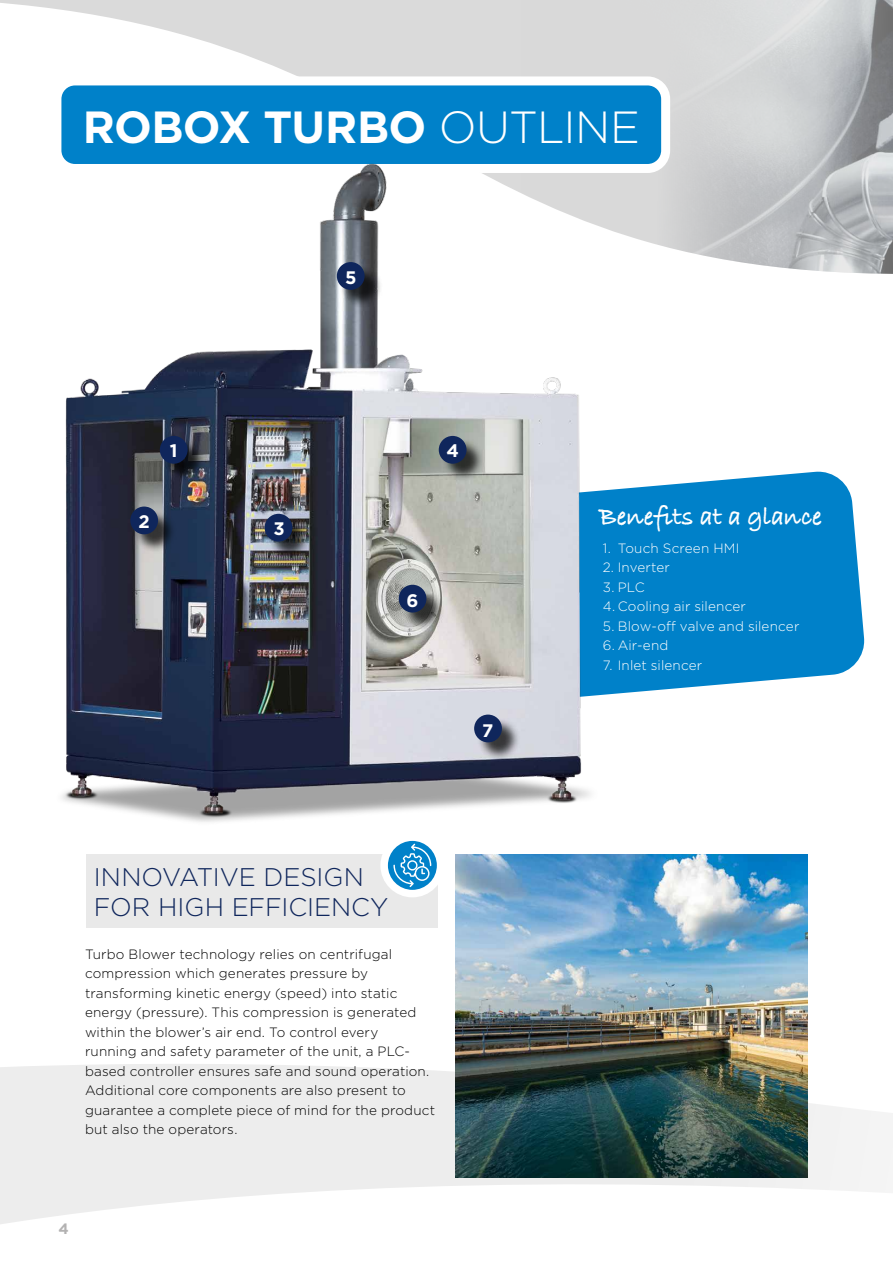
<style>
.page{position:relative;width:893px;height:1263px;background:#fff}
.page>*{position:absolute;margin:0;border:0;box-sizing:border-box;transform-origin:0 0}
.t1{font:700 45px "Gotham";letter-spacing:-.015em;color:#fff}
.t2{font:700 27px "Bradley Hand ITCTT";letter-spacing:-.005em;color:#fff;scale:.96 1}
.t3{font:300 25.5px/30px "Gotham";color:#0f265c}
.t4{font:700 18.15px "Gotham";color:#fff}
.t5{font:700 15px "Gotham";color:#b3b2b2}
.t6{font:300 13.5px/19.5px "Gotham";letter-spacing:.01em;color:#000}
.t7{font:300 13.5px "Gotham";letter-spacing:.01em;color:#fff}
.s1{font-weight:300}
</style>
<div class="page">
<svg style="left:0;top:1064px;width:893px;height:160px;fill:#ededed"></svg>
<svg style="left:0;top:0;width:521px;height:76px;fill:#dadada"></svg>
<img style="left:521px;top:0;width:372px;height:274px">
<img style="left:455px;top:855px;width:353px;height:323px">
<div style="left:86px;top:855px;width:351px;height:73px;background:#e9e9e9"></div>
<svg style="left:615px;top:471px;width:250px;height:223px;background:#1e8fcf"></svg>
<div style="left:57px;top:81px;width:609px;height:87px;background:#0081c9;border-radius:18px"></div>
<div style="left:52px;top:76px;width:618px;height:97px;border:9px solid #fff;border-radius:18px"></div>
<img style="left:52px;top:140px;width:563px;height:727px">
<div style="left:162px;top:438px;width:44px;height:44px;background:#000;opacity:.75"></div>
<div style="left:160px;top:436px;width:28px;height:28px;background:#0f265c;border-radius:50%"></div>
<div style="left:441px;top:438px;width:44px;height:44px;background:#000;opacity:.75"></div>
<div style="left:439px;top:436px;width:28px;height:28px;background:#0f265c;border-radius:50%"></div>
<div style="left:339px;top:264px;width:44px;height:44px;background:#000;opacity:.75"></div>
<div style="left:337px;top:262px;width:28px;height:28px;background:#0f265c;border-radius:50%"></div>
<div style="left:267px;top:516px;width:44px;height:44px;background:#000;opacity:.75"></div>
<div style="left:265px;top:514px;width:27px;height:28px;background:#0f265c;border-radius:50%"></div>
<div style="left:133px;top:509px;width:44px;height:44px;background:#000;opacity:.75"></div>
<div style="left:130px;top:506px;width:28px;height:28px;background:#0f265c;border-radius:50%"></div>
<div style="left:401px;top:587px;width:44px;height:44px;background:#000;opacity:.75"></div>
<div style="left:399px;top:585px;width:27px;height:27px;background:#0f265c;border-radius:50%"></div>
<div style="left:477px;top:717px;width:44px;height:44px;background:#000;opacity:.75"></div>
<div style="left:474px;top:715px;width:28px;height:27px;background:#0f265c;border-radius:50%"></div>
<svg style="left:384px;top:837px;width:57px;height:57px"></svg>
<div style="left:380px;top:833px;width:64px;height:64px;border:8px solid #fff;border-radius:50%"></div>
<svg style="left:393px;top:844px;width:38px;height:43px;background:#3d9fd5"></svg>
<h1 class="t1" style="left:83px;top:97px;width:559px">ROBOX TURBO <span class="s1">OUTLINE</span></h1>
<h3 class="t4" style="left:345px;top:265px;width:13px">5</h3>
<h3 class="t4" style="left:170px;top:439px;width:9px">1</h3>
<h3 class="t4" style="left:447px;top:439px;width:14px">4</h3>
<h3 class="t4" style="left:138px;top:509px;width:13px">2</h3>
<h3 class="t4" style="left:274px;top:516px;width:13px">3</h3>
<h3 class="t4" style="left:406px;top:589px;width:13px">6</h3>
<h3 class="t4" style="left:482px;top:719px;width:13px">7</h3>
<h3 class="t3" style="left:94px;top:861px;width:296px">INNOVATIVE DESIGN<br>FOR HIGH EFFICIENCY</h3>
<p class="t6" style="left:85px;top:944px;width:352px">Turbo Blower technology relies on centrifugal compression which generates pressure by transforming kinetic energy (speed) into static energy (pressure). This compression is generated within the blower’s air end. To control every<br>running and safety parameter of the unit, a PLC&shy;based controller ensures safe and sound operation.<br>Additional core components are also present to guarantee a complete piece of mind for the product but also the operators.</p>
<p class="t5" style="left:59px;top:1218px;width:12px">4</p>
<h2 class="t2" style="left:599px;top:496px;width:234px">Benefits at a glance</h2>
<p class="t7" style="left:603px;top:540px;width:138px">1. Touch Screen HMI</p>
<p class="t7" style="left:603px;top:559px;width:69px">2. Inverter</p>
<p class="t7" style="left:603px;top:579px;width:43px">3. PLC</p>
<p class="t7" style="left:603px;top:598px;width:145px">4. Cooling air silencer</p>
<p class="t7" style="left:603px;top:618px;width:198px">5. Blow-off valve and silencer</p>
<p class="t7" style="left:603px;top:637px;width:67px">6. Air-end</p>
<p class="t7" style="left:603px;top:657px;width:101px">7. Inlet silencer</p>
</div>
